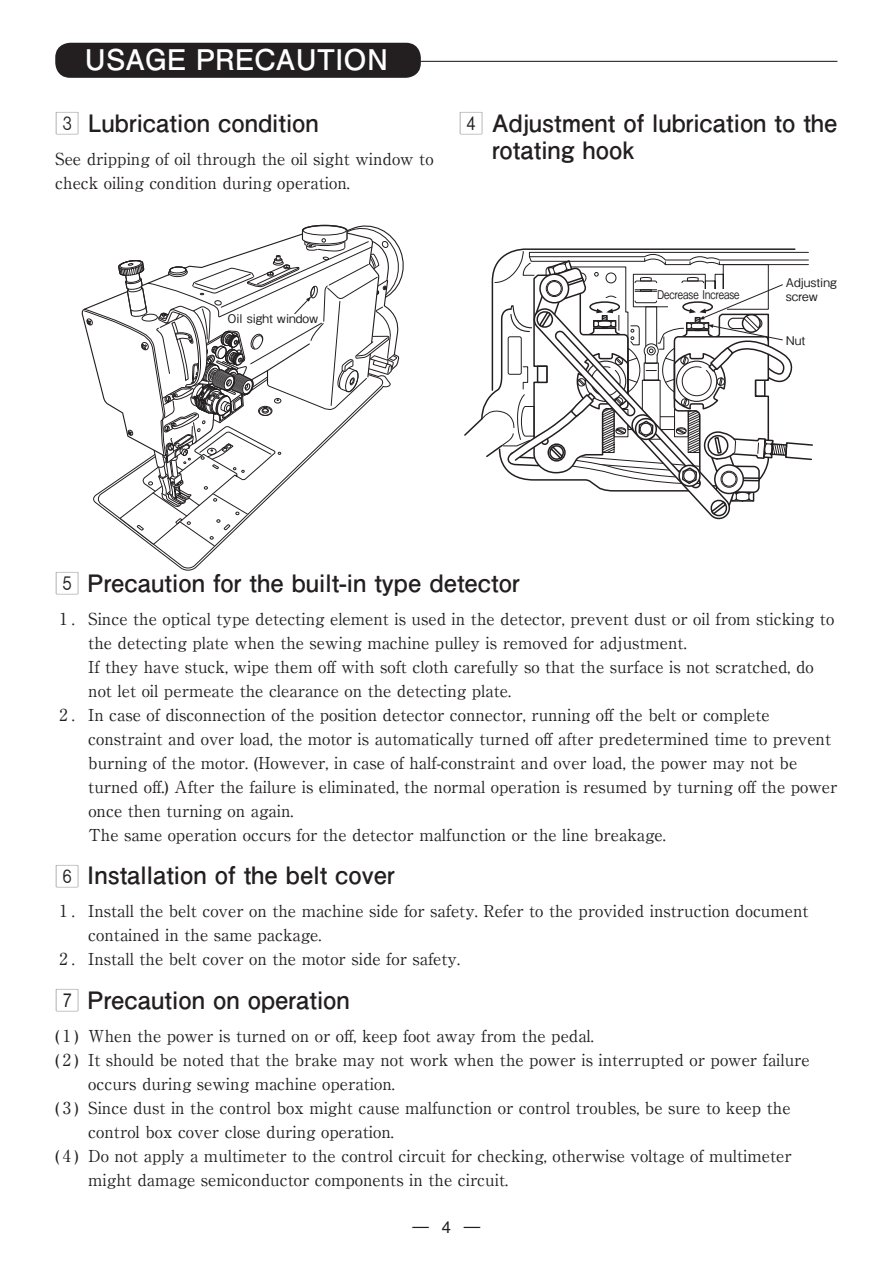
<style>
.page{position:relative;width:893px;height:1263px;background:#fff}
.page>*{position:absolute;margin:0;border:0;box-sizing:border-box;transform-origin:0 0}
.t1{font:28.5px "Futo Go B101 Pro Bold 90 msp RKSJ H";color:#fff}
.t2{font:24px/27px "Futo Go B101 Pro Bold 90 msp RKSJ H";color:#231f20}
.t3{font:16.5px/24px "Ryumin Pro Regular 90 msp RKSJ H";color:#231f20}
.t4{font:16.5px "Helvetica";color:#231f20}
.t5{font:12px "Gothic BBB Pro Medium 90 msp RKSJ H";color:#231f20}
.t6{font:12px "Gothic BBB Pro Medium 90 msp RKSJ H";color:#231f20;scale:.8 1}
.s1{font-family:"Box Number White"}
</style>
<div class="page">
<hr style="left:72px;top:61px;width:765px;height:1px;background:#231f20">
<div style="left:55px;top:43px;width:366px;height:35px;background:#231f20;border-radius:15px"></div>
<svg style="left:464px;top:248px;width:349px;height:272px"></svg>
<svg style="left:153px;top:547px;width:65px;height:24px"></svg>
<svg style="left:84px;top:224px;width:320px;height:323px"></svg>
<h1 class="t1" style="left:84px;top:49px;width:305px">USAGE PRECAUTION</h1>
<h2 class="t2" style="left:55px;top:113px;width:265px"><span class="s1">3</span> Lubrication condition</h2>
<p class="t3" style="left:55px;top:149px;width:380px">See dripping of oil through the oil sight window to check oiling condition during operation.</p>
<h2 class="t2" style="left:492px;top:113px;width:347px;text-indent:-33px"><span class="s1">4</span> Adjustment of lubrication to the rotating hook</h2>
<p class="t5" style="left:227px;top:314px;width:92px">Oil sight window</p>
<p class="t5" style="left:786px;top:278px;width:52px">Adjusting</p>
<p class="t6" style="left:657px;top:290px;width:105px">Decrease Increase</p>
<p class="t5" style="left:786px;top:292px;width:34px">screw</p>
<p class="t5" style="left:786px;top:336px;width:21px">Nut</p>
<h2 class="t2" style="left:55px;top:572px;width:466px"><span class="s1">5</span> Precaution for the built-in type detector</h2>
<p class="t3" style="left:59px;top:609px;width:776px">1 . Since the optical type detecting element is used in the detector, prevent dust or oil from sticking to</p>
<p class="t3" style="left:88px;top:633px;width:600px">the detecting plate when the sewing machine pulley is removed for adjustment.</p>
<p class="t3" style="left:88px;top:657px;width:727px">If they have stuck, wipe them off with soft cloth carefully so that the surface is not scratched, do</p>
<p class="t3" style="left:88px;top:681px;width:424px">not let oil permeate the clearance on the detecting plate.</p>
<p class="t3" style="left:59px;top:705px;width:712px">2 . In case of disconnection of the position detector connector, running off the belt or complete</p>
<p class="t3" style="left:88px;top:729px;width:744px">constraint and over load, the motor is automatically turned off after predetermined time to prevent</p>
<p class="t3" style="left:88px;top:753px;width:710px">burning of the motor. (However, in case of half-constraint and over load, the power may not be</p>
<p class="t3" style="left:88px;top:777px;width:751px">turned off.) After the failure is eliminated, the normal operation is resumed by turning off the power</p>
<p class="t3" style="left:88px;top:801px;width:207px">once then turning on again.</p>
<p class="t3" style="left:88px;top:825px;width:579px">The same operation occurs for the detector malfunction or the line breakage.</p>
<h2 class="t2" style="left:55px;top:865px;width:341px"><span class="s1">6</span> Installation of the belt cover</h2>
<p class="t3" style="left:59px;top:901px;width:751px">1 . Install the belt cover on the machine side for safety. Refer to the provided instruction document</p>
<p class="t3" style="left:88px;top:925px;width:235px">contained in the same package.</p>
<p class="t3" style="left:59px;top:949px;width:402px">2 . Install the belt cover on the motor side for safety.</p>
<h2 class="t2" style="left:55px;top:989px;width:296px"><span class="s1">7</span> Precaution on operation</h2>
<p class="t3" style="left:55px;top:1026px;width:540px">( 1 ) When the power is turned on or off, keep foot away from the pedal.</p>
<p class="t3" style="left:55px;top:1050px;width:756px">( 2 ) It should be noted that the brake may not work when the power is interrupted or power failure</p>
<p class="t3" style="left:88px;top:1074px;width:308px">occurs during sewing machine operation.</p>
<p class="t3" style="left:55px;top:1098px;width:737px">( 3 ) Since dust in the control box might cause malfunction or control troubles, be sure to keep the</p>
<p class="t3" style="left:88px;top:1122px;width:307px">control box cover close during operation.</p>
<p class="t3" style="left:55px;top:1146px;width:738px">( 4 ) Do not apply a multimeter to the control circuit for checking, otherwise voltage of multimeter</p>
<p class="t3" style="left:88px;top:1170px;width:421px">might damage semiconductor components in the circuit.</p>
<p class="t4" style="left:412px;top:1220px;width:70px">— 4 —</p>
</div>
